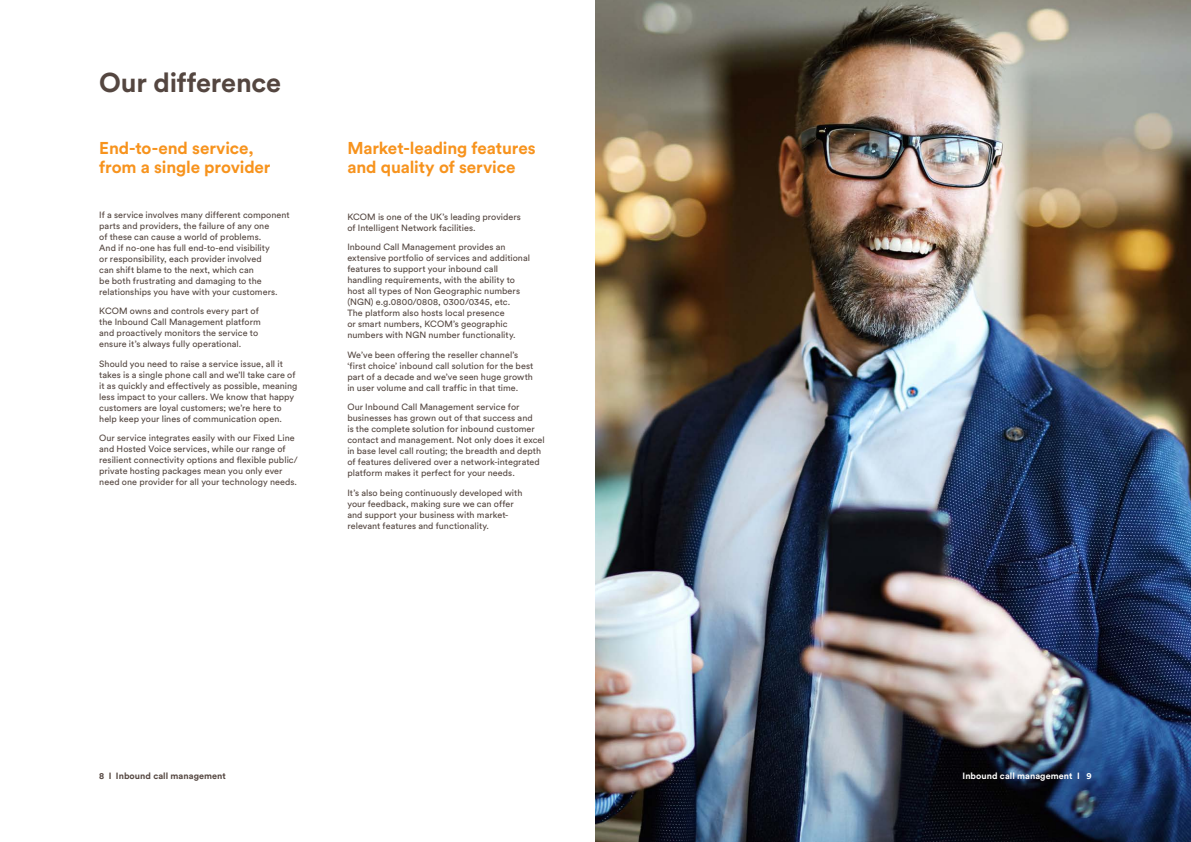
<style>
.page{position:relative;width:1191px;height:842px;background:#fff}
.page>*{position:absolute;margin:0;border:0;box-sizing:border-box;transform-origin:0 0}
.SUBHEADER_-_WARM_GRE{font:700 27px "Circular Std";letter-spacing:-.01em;color:#544640}
.SUBHEADER_-_ORANGE{font:700 17px/19px "Circular Std";letter-spacing:-.005em;color:#f7931d}
.BODY_COPY_-_WARM_GRE{font:9px/11px "Circular Std";letter-spacing:.005em;color:#544640}
.t1{font:700 9px "Circular Std";letter-spacing:.005em;color:#544640}
.t2{font:700 9px "Circular Std";letter-spacing:.005em;color:#fff}
</style>
<div class="page">
<img style="left:595px;top:0;width:596px;height:842px">
<p class="SUBHEADER_-_WARM_GRE" style="left:99px;top:65px;width:183px">Our difference</p>
<p class="SUBHEADER_-_ORANGE" style="left:99px;top:138px;width:173px">End-to-end service, from a single provider</p>
<p class="SUBHEADER_-_ORANGE" style="left:347px;top:138px;width:190px">Market-leading features and quality of service</p>
<p class="BODY_COPY_-_WARM_GRE" style="left:99px;top:209px;width:192px">If a service involves many different component parts and providers, the failure of any one<br>of these can cause a world of problems.<br>And if no-one has full end-to-end visibility<br>or responsibility, each provider involved<br>can shift blame to the next, which can<br>be both frustrating and damaging to the relationships you have with your customers.</p>
<p class="BODY_COPY_-_WARM_GRE" style="left:99px;top:305px;width:163px">KCOM owns and controls every part of the Inbound Call Management platform and proactively monitors the service to ensure it’s always fully operational.</p>
<p class="BODY_COPY_-_WARM_GRE" style="left:99px;top:358px;width:200px">Should you need to raise a service issue, all it takes is a single phone call and we’ll take care of it as quickly and effectively as possible, meaning less impact to your callers. We know that happy customers are loyal customers; we’re here to help keep your lines of communication open.</p>
<p class="BODY_COPY_-_WARM_GRE" style="left:99px;top:432px;width:200px">Our service integrates easily with our Fixed Line and Hosted Voice services, while our range of resilient connectivity options and flexible public/ private hosting packages mean you only ever need one provider for all your technology needs.</p>
<p class="BODY_COPY_-_WARM_GRE" style="left:347px;top:211px;width:175px">KCOM is one of the UK’s leading providers of Intelligent Network facilities.</p>
<p class="BODY_COPY_-_WARM_GRE" style="left:347px;top:242px;width:184px">Inbound Call Management provides an extensive portfolio of services and additional features to support your inbound call handling requirements, with the ability to host all types of Non Geographic numbers (NGN) e.g.0800/0808, 0300/0345, etc.<br>The platform also hosts local presence<br>or smart numbers, KCOM’s geographic numbers with NGN number functionality.</p>
<p class="BODY_COPY_-_WARM_GRE" style="left:347px;top:349px;width:188px">We’ve been offering the reseller channel’s ‘first choice’ inbound call solution for the best part of a decade and we’ve seen huge growth in user volume and call traffic in that time.</p>
<p class="BODY_COPY_-_WARM_GRE" style="left:347px;top:402px;width:199px">Our Inbound Call Management service for businesses has grown out of that success and<br>is the complete solution for inbound customer contact and management. Not only does it excel in base level call routing; the breadth and depth of features delivered over a network-integrated platform makes it perfect for your needs.</p>
<p class="BODY_COPY_-_WARM_GRE" style="left:347px;top:487px;width:177px">It’s also being continuously developed with your feedback, making sure we can offer and support your business with market&shy;relevant features and functionality.</p>
<p class="t1" style="left:99px;top:770px;width:128px">8 I Inbound call management</p>
<p class="t2" style="left:962px;top:770px;width:131px">Inbound call management I 9</p>
</div>
